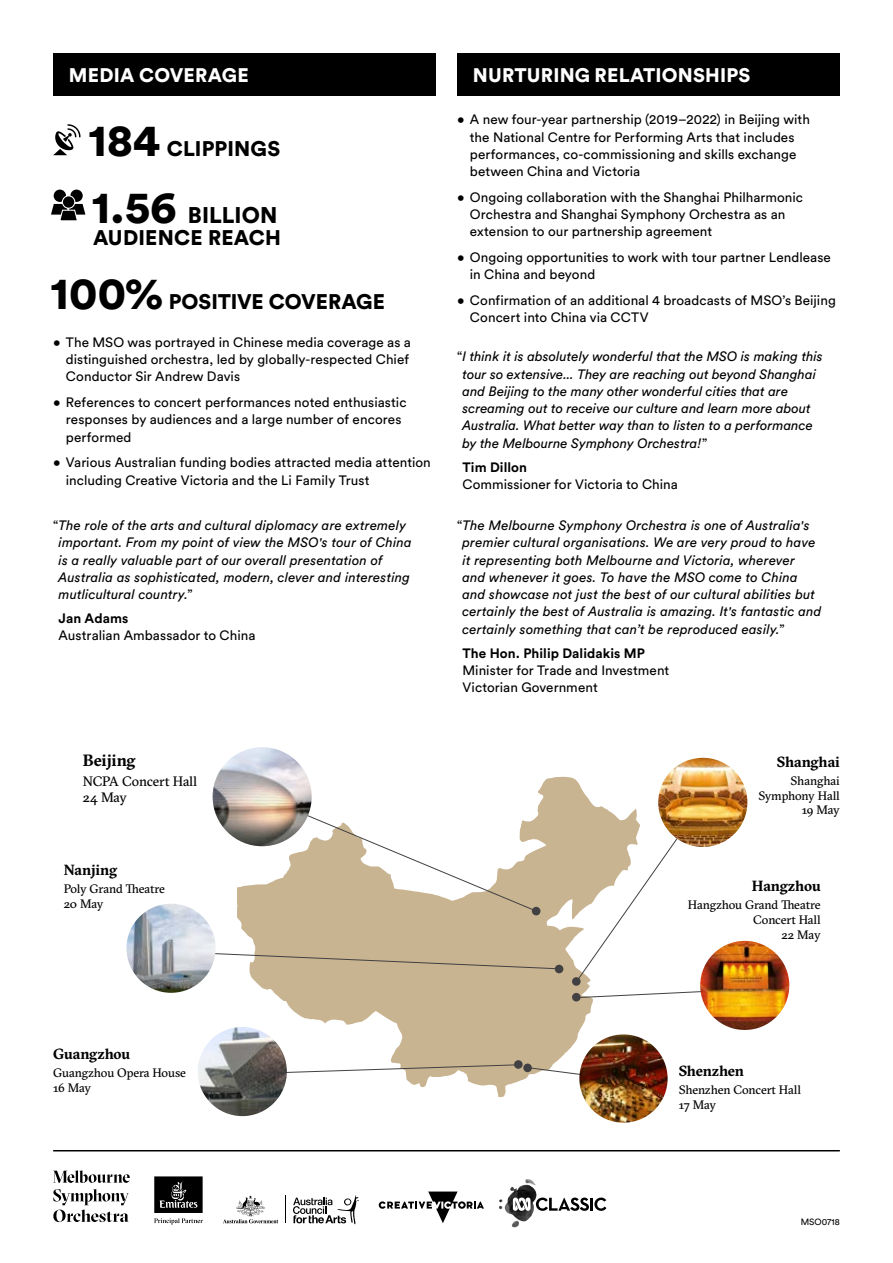
<style>
.page{position:relative;width:893px;height:1263px;background:#fff}
.page>*{position:absolute;margin:0;border:0;box-sizing:border-box;transform-origin:0 0}
.t1{font:900 45px "Circular Pro";color:#000}
.t2{font:900 22.5px "Circular Pro";letter-spacing:.01em;color:#000}
.t3{font:900 21px "Circular Pro";letter-spacing:.005em;color:#000}
.t4{font:900 19.5px "Circular Pro";letter-spacing:.01em;color:#fff}
.t5{font:700 16.35px "GT Sectra";color:#000}
.t6{font:700 14.7px "GT Sectra";letter-spacing:-.005em;color:#000}
.t7{font:13.65px/16.4px "GT Sectra";letter-spacing:-.015em;color:#000}
.t8{font:13.5px/17.2px "Circular Pro";letter-spacing:.005em;color:#000}
.t9{font:italic 13.5px/17.2px "Circular Pro";letter-spacing:.005em;color:#000}
.t10{font:700 13.5px "Circular Pro";letter-spacing:.005em;color:#000}
.t11{font:12.3px/14.7px "GT Sectra";letter-spacing:-.015em;color:#000}
.t12{font:9px "Circular Pro";color:#000}
.s1{font-size:45px}
.s2{font-style:normal}
</style>
<div class="page">
<hr style="left:53px;top:1150px;width:787px;height:1px;background:#000">
<svg style="left:237px;top:777px;width:400px;height:320px;fill:#c9b491"></svg>
<svg style="left:523px;top:1063px;width:9px;height:9px"></svg>
<div style="left:572px;top:977px;width:9px;height:9px;background:#414042;border-radius:50%"></div>
<div style="left:555px;top:965px;width:8px;height:8px;background:#414042;border-radius:50%"></div>
<div style="left:532px;top:907px;width:8px;height:8px;background:#414042;border-radius:50%"></div>
<div style="left:572px;top:993px;width:9px;height:8px;background:#414042;border-radius:50%"></div>
<div style="left:514px;top:1060px;width:9px;height:9px;background:#414042;border-radius:50%"></div>
<svg style="left:216px;top:952px;width:342px;height:17px;background:#c6b497"></svg>
<svg style="left:576px;top:990px;width:126px;height:8px"></svg>
<svg style="left:576px;top:817px;width:115px;height:165px"></svg>
<svg style="left:293px;top:809px;width:243px;height:102px"></svg>
<img style="left:126px;top:904px;width:90px;height:89px;border-radius:45px">
<img style="left:213px;top:747px;width:99px;height:99px;border-radius:50px">
<img style="left:198px;top:1027px;width:89px;height:89px;border-radius:45px">
<svg style="left:259px;top:1064px;width:259px;height:10px"></svg>
<svg style="left:525px;top:1067px;width:55px;height:8px"></svg>
<img style="left:700px;top:941px;width:89px;height:89px;border-radius:45px">
<img style="left:658px;top:758px;width:89px;height:89px;border-radius:45px">
<img style="left:579px;top:1034px;width:89px;height:89px;border-radius:44px">
<div style="left:457px;top:53px;width:383px;height:43px;background:#000"></div>
<div style="left:53px;top:53px;width:383px;height:43px;background:#000"></div>
<svg style="left:53px;top:124px;width:28px;height:31px"></svg>
<div style="left:54px;top:190px;width:12px;height:12px;background:#000;border-radius:50%"></div>
<div style="left:70px;top:190px;width:13px;height:12px;background:#000;border-radius:50%"></div>
<div style="left:62px;top:196px;width:13px;height:12px;background:#000;border-radius:50%"></div>
<div style="left:62px;top:195px;width:13px;height:14px;border:1px solid #fff;border-radius:50%"></div>
<svg style="left:51px;top:204px;width:34px;height:17px"></svg>
<svg style="left:223px;top:1195px;width:55px;height:28px"></svg>
<svg style="left:293px;top:1195px;width:66px;height:29px"></svg>
<svg style="left:154px;top:1176px;width:49px;height:48px"></svg>
<svg style="left:379px;top:1191px;width:105px;height:32px"></svg>
<svg style="left:53px;top:1189px;width:76px;height:33px"></svg>
<svg style="left:53px;top:1170px;width:77px;height:13px"></svg>
<svg style="left:525px;top:1179px;width:3px;height:4px"></svg>
<svg style="left:513px;top:1197px;width:93px;height:14px"></svg>
<h3 class="t4" style="left:69px;top:62px;width:181px">MEDIA COVERAGE</h3>
<h3 class="t4" style="left:473px;top:62px;width:279px">NURTURING RELATIONSHIPS</h3>
<p class="t8" style="left:470px;top:110px;width:342px;text-indent:-13px">• A new four-year partnership (2019–2022) in Beijing with the National Centre for Performing Arts that includes performances, co-commissioning and skills exchange between China and Victoria</p>
<p class="t8" style="left:470px;top:188px;width:335px;text-indent:-13px">• Ongoing collaboration with the Shanghai Philharmonic<br>Orchestra and Shanghai Symphony Orchestra as an extension to our partnership agreement</p>
<p class="t8" style="left:470px;top:248px;width:363px;text-indent:-13px">• Ongoing opportunities to work with tour partner Lendlease in China and beyond</p>
<p class="t8" style="left:470px;top:291px;width:367px;text-indent:-13px">• Confirmation of an additional 4 broadcasts of MSO’s Beijing<br>Concert into China via CCTV</p>
<p class="t8" style="left:66px;top:333px;width:347px;text-indent:-13px">• The MSO was portrayed in Chinese media coverage as a distinguished orchestra, led by globally-respected Chief<br>Conductor Sir Andrew Davis</p>
<p class="t8" style="left:66px;top:393px;width:342px;text-indent:-13px">• References to concert performances noted enthusiastic responses by audiences and a large number of encores performed</p>
<p class="t8" style="left:66px;top:453px;width:366px;text-indent:-13px">• Various Australian funding bodies attracted media attention including Creative Victoria and the Li Family Trust</p>
<h3 class="t3" style="left:88px;top:134px;width:193px"><span class="s1">184</span> CLIPPINGS</h3>
<h2 class="t2" style="left:91px;top:199px;width:187px"><span class="s1">1.56</span> BILLION</h2>
<h3 class="t3" style="left:93px;top:223px;width:189px">AUDIENCE REACH</h3>
<h1 class="t1" style="left:50px;top:261px;width:115px">100%</h1>
<h3 class="t3" style="left:169px;top:287px;width:218px">POSITIVE COVERAGE</h3>
<p class="t9" style="left:462px;top:347px;width:362px;text-indent:-5px"><span class="s2">“</span>I think it is absolutely wonderful that the MSO is making this tour so extensive... They are reaching out beyond Shanghai and Beijing to the many other wonderful cities that are screaming out to receive our culture and learn more about Australia. What better way than to listen to a performance by the Melbourne Symphony Orchestra!<span class="s2">”</span></p>
<p class="t10" style="left:462px;top:458px;width:66px">Tim Dillon</p>
<p class="t8" style="left:462px;top:475px;width:217px">Commissioner for Victoria to China</p>
<p class="t9" style="left:58px;top:516px;width:355px;text-indent:-5px"><span class="s2">“</span>The role of the arts and cultural diplomacy are extremely important. From my point of view the MSO's tour of China is a really valuable part of our overall presentation of Australia as sophisticated, modern, clever and interesting mutlicultural country.<span class="s2">”</span></p>
<p class="t10" style="left:58px;top:609px;width:71px">Jan Adams</p>
<p class="t8" style="left:58px;top:626px;width:198px">Australian Ambassador to China</p>
<p class="t5" style="left:83px;top:750px;width:54px">Beijing</p>
<p class="t7" style="left:83px;top:773px;width:116px">NCPA Concert Hall<br>24 May</p>
<p class="t9" style="left:462px;top:516px;width:360px;text-indent:-5px"><span class="s2">“</span>The Melbourne Symphony Orchestra is one of Australia's premier cultural organisations. We are very proud to have it representing both Melbourne and Victoria, wherever<br>and whenever it goes. To have the MSO come to China and showcase not just the best of our cultural abilities but certainly the best of Australia is amazing. It's fantastic and certainly something that can’t be reproduced easily.<span class="s2">”</span></p>
<p class="t10" style="left:462px;top:644px;width:184px">The Hon. Philip Dalidakis MP</p>
<p class="t8" style="left:462px;top:661px;width:208px">Minister for Trade and Investment<br>Victorian Government</p>
<p class="t6" style="left:777px;top:752px;width:65px">Shanghai</p>
<p class="t11" style="left:759px;top:773px;width:83px;text-align:right">Shanghai<br>Symphony Hall<br>19 May</p>
<p class="t6" style="left:64px;top:861px;width:55px">Nanjing</p>
<p class="t11" style="left:64px;top:881px;width:103px">Poly Grand Theatre<br>20 May</p>
<p class="t6" style="left:752px;top:877px;width:70px">Hangzhou</p>
<p class="t11" style="left:688px;top:897px;width:134px;text-align:right">Hangzhou Grand Theatre<br>Concert Hall<br>22 May</p>
<p class="t6" style="left:53px;top:1045px;width:79px">Guangzhou</p>
<p class="t11" style="left:53px;top:1065px;width:134px">Guangzhou Opera House<br>16 May</p>
<p class="t6" style="left:679px;top:1062px;width:67px">Shenzhen</p>
<p class="t11" style="left:679px;top:1083px;width:124px">Shenzhen Concert Hall<br>17 May</p>
<p class="t12" style="left:801px;top:1216px;width:41px">MSO0718</p>
</div>
